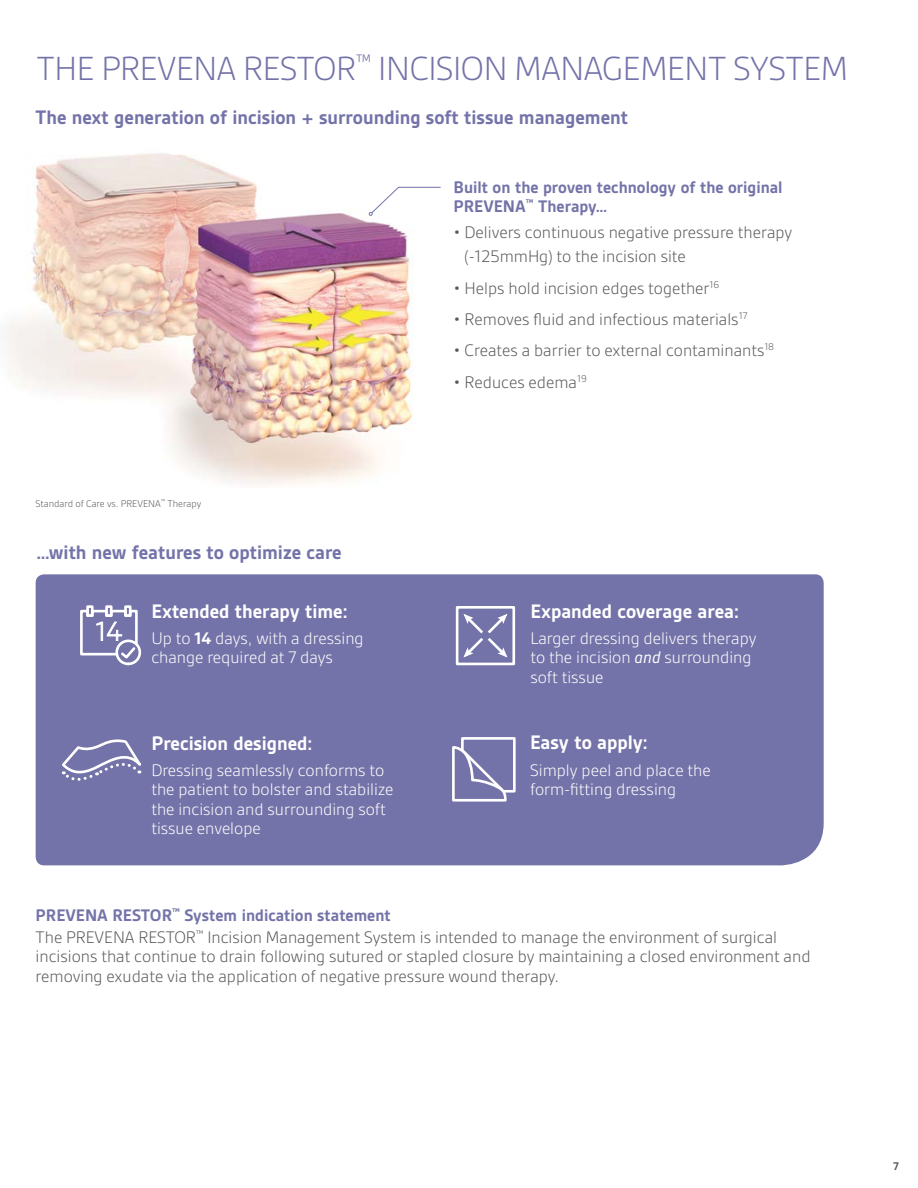
<style>
.page{position:relative;width:918px;height:1188px;background:#fff}
.page>*{position:absolute;margin:0;border:0;box-sizing:border-box;transform-origin:0 0}
.t1{font:300 36px "Gesta";letter-spacing:-.01em;color:#7473a9}
.t2{font:700 21px "Gesta";color:#7473a9}
.t3{font:700 21px "Gesta";color:#fff}
.t4{font:300 18px/24px "Gesta";color:#58595b}
.t5{font:300 18px/19.5px "Gesta";color:#fff}
.t6{font:700 18px/19.5px "Gesta";color:#7473a9}
.t7{font:700 12px "Gesta";color:#58595b}
.t8{font:300 10.5px "Gesta";color:#58595b}
.s1{font-weight:700}
.s2{font-weight:400;font-style:italic}
.s3{font-weight:700;color:#7473a9}
</style>
<div class="page">
<div style="left:36px;top:574px;width:788px;height:291px;background:#7473a9"></div>
<div style="left:124px;top:605px;width:8px;height:12px;border:3px solid #fff"></div>
<div style="left:105px;top:605px;width:8px;height:12px;border:3px solid #fff"></div>
<div style="left:86px;top:605px;width:8px;height:12px;border:3px solid #fff"></div>
<div style="left:115px;top:640px;width:26px;height:25px;border:3px solid #fff;border-radius:50%"></div>
<svg style="left:79px;top:608px;width:60px;height:53px"></svg>
<svg style="left:60px;top:739px;width:83px;height:42px;background:#8b8ab7"></svg>
<img style="left:9px;top:153px;width:412px;height:332px">
<svg style="left:463px;top:613px;width:45px;height:45px;background:#8a89b6"></svg>
<div style="left:456px;top:606px;width:59px;height:59px;border:3px solid #fff"></div>
<svg style="left:451px;top:736px;width:66px;height:67px"></svg>
<svg style="left:369px;top:187px;width:72px;height:29px"></svg>
<h1 class="t1" style="left:36px;top:48px;width:813px">THE PREVENA RESTOR<sup>™</sup> INCISION MANAGEMENT SYSTEM</h1>
<p class="t2" style="left:36px;top:106px;width:594px">The next generation of incision + surrounding soft tissue management</p>
<p class="t8" style="left:36px;top:497px;width:167px">Standard of Care vs. PREVENA<sup>™</sup> Therapy</p>
<p class="t2" style="left:36px;top:541px;width:307px">…with new features to optimize care</p>
<p class="t3" style="left:151px;top:599px;width:198px">Extended therapy time:</p>
<p class="t5" style="left:151px;top:628px;width:214px">Up to <span class="s1">14</span> days, with a dressing change required at 7 days</p>
<p class="t3" style="left:151px;top:731px;width:162px">Precision designed:</p>
<p class="t5" style="left:151px;top:760px;width:243px">Dressing seamlessly conforms to the patient to bolster and stabilize the incision and surrounding soft tissue envelope</p>
<p class="t6" style="left:454px;top:177px;width:331px">Built on the proven technology of the original<br>PREVENA<sup>™</sup> Therapy…</p>
<p class="t4" style="left:465px;top:220px;width:329px;text-indent:-11px">• Delivers continuous negative pressure therapy (-125mmHg) to the incision site</p>
<p class="t4" style="left:454px;top:276px;width:267px">• Helps hold incision edges together<sup>16</sup></p>
<p class="t4" style="left:454px;top:307px;width:295px">• Removes fluid and infectious materials<sup>17</sup></p>
<p class="t4" style="left:454px;top:338px;width:322px">• Creates a barrier to external contaminants<sup>18</sup></p>
<p class="t4" style="left:454px;top:370px;width:135px">• Reduces edema<sup>19</sup></p>
<p class="t3" style="left:530px;top:599px;width:210px">Expanded coverage area:</p>
<p class="t5" style="left:530px;top:628px;width:228px">Larger dressing delivers therapy to the incision <span class="s2">and</span> surrounding soft tissue</p>
<p class="t3" style="left:530px;top:731px;width:119px">Easy to apply:</p>
<p class="t5" style="left:530px;top:760px;width:182px">Simply peel and place the form-fitting dressing</p>
<p class="t4" style="left:36px;top:904px;width:743px;line-height:21.8px"><span class="s3">PREVENA RESTOR</span><sup>™</sup> <span class="s3">System indication statement<br></span>The PREVENA RESTOR<sup>™</sup> Incision Management System is intended to manage the environment of surgical</p>
<p class="t4" style="left:36px;top:946px;width:776px;line-height:19.5px">incisions that continue to drain following sutured or stapled closure by maintaining a closed environment and removing exudate via the application of negative pressure wound therapy.</p>
<p class="t7" style="left:893px;top:1159px;width:7px">7</p>
</div>
